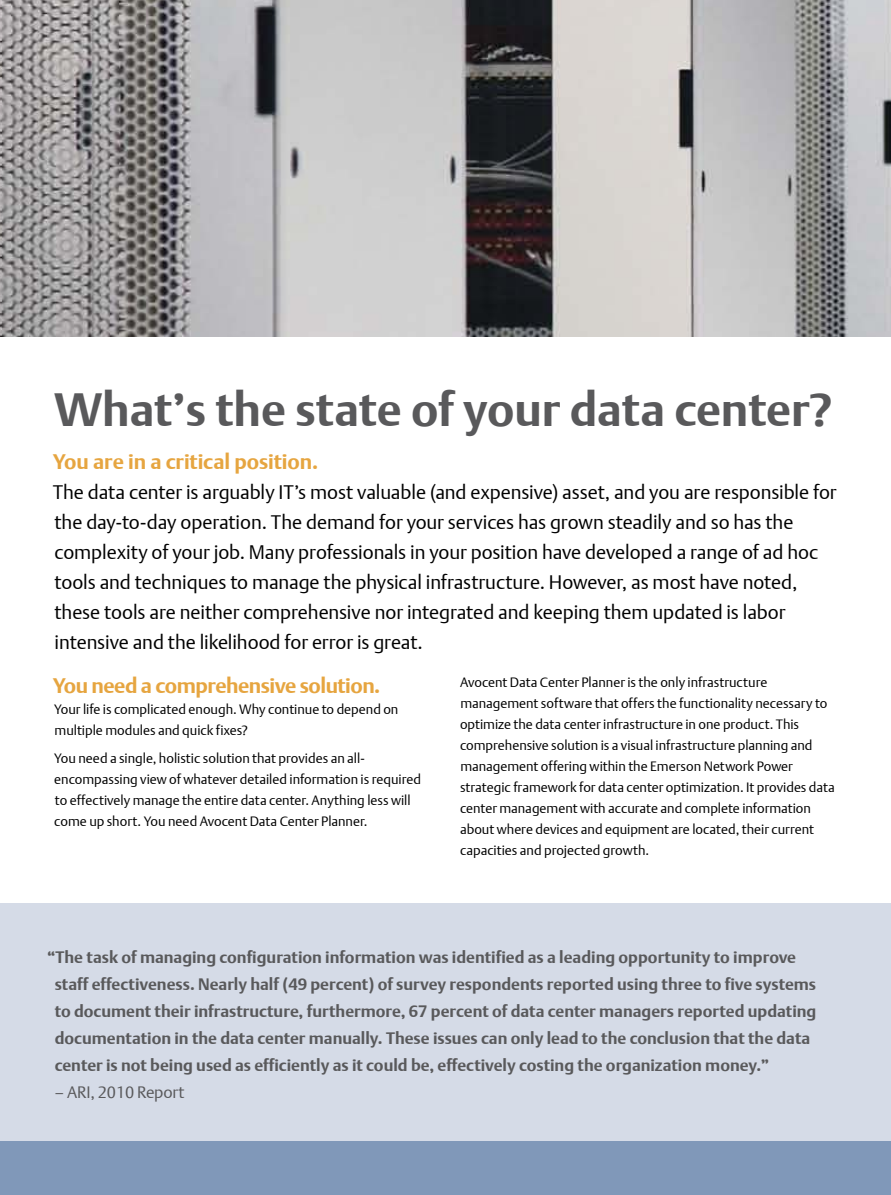
<style>
.page{position:relative;width:891px;height:1195px;background:#fff}
.page>*{position:absolute;margin:0;border:0;box-sizing:border-box;transform-origin:0 0}
.t1{font:700 46.5px "DTL Argo T";color:#59595b}
.t2{font:700 21px "DTL Argo T";letter-spacing:-.02em;color:#e6a540}
.t3{font:300 19.5px/30px "DTL Argo T";letter-spacing:-.005em;color:#000}
.t4{font:700 16.5px/27px "DTL Argo T";color:#59595b}
.t5{font:300 16.5px "DTL Argo T";letter-spacing:-.01em;color:#59595b}
.t6{font:300 13.5px/21px "DTL Argo T";letter-spacing:-.005em;color:#000}
</style>
<div class="page">
<div style="left:0;top:903px;width:891px;height:268px;background:#d5dbe7"></div>
<img style="left:0;top:0;width:891px;height:336px">
<div style="left:0;top:1141px;width:891px;height:53px;background:#8098b9"></div>
<h1 class="t1" style="left:54px;top:382px;width:780px">What’s the state of your data center?</h1>
<h2 class="t2" style="left:53px;top:449px;width:266px">You are in a critical position.</h2>
<p class="t3" style="left:53px;top:477px;width:786px">The data center is arguably IT’s most valuable (and expensive) asset, and you are responsible for the day-to-day operation. The demand for your services has grown steadily and so has the complexity of your job. Many professionals in your position have developed a range of ad hoc tools and techniques to manage the physical infrastructure. However, as most have noted, these tools are neither comprehensive nor integrated and keeping them updated is labor intensive and the likelihood for error is great.</p>
<h2 class="t2" style="left:53px;top:673px;width:329px">You need a comprehensive solution.</h2>
<p class="t6" style="left:54px;top:698px;width:346px">Your life is complicated enough. Why continue to depend on multiple modules and quick fixes?</p>
<p class="t6" style="left:54px;top:747px;width:369px">You need a single, holistic solution that provides an all&shy;encompassing view of whatever detailed information is required to effectively manage the entire data center. Anything less will come up short. You need Avocent Data Center Planner.</p>
<p class="t6" style="left:460px;top:671px;width:376px">Avocent Data Center Planner is the only infrastructure management software that offers the functionality necessary to optimize the data center infrastructure in one product. This comprehensive solution is a visual infrastructure planning and management offering within the Emerson Network Power strategic framework for data center optimization. It provides data center management with accurate and complete information about where devices and equipment are located, their current capacities and projected growth.</p>
<p class="t4" style="left:55px;top:944px;width:763px;text-indent:-8px">“The task of managing configuration information was identified as a leading opportunity to improve staff effectiveness. Nearly half (49 percent) of survey respondents reported using three to five systems to document their infrastructure, furthermore, 67 percent of data center managers reported updating documentation in the data center manually. These issues can only lead to the conclusion that the data center is not being used as efficiently as it could be, effectively costing the organization money.”</p>
<p class="t5" style="left:55px;top:1082px;width:131px">– ARI, 2010 Report</p>
</div>
